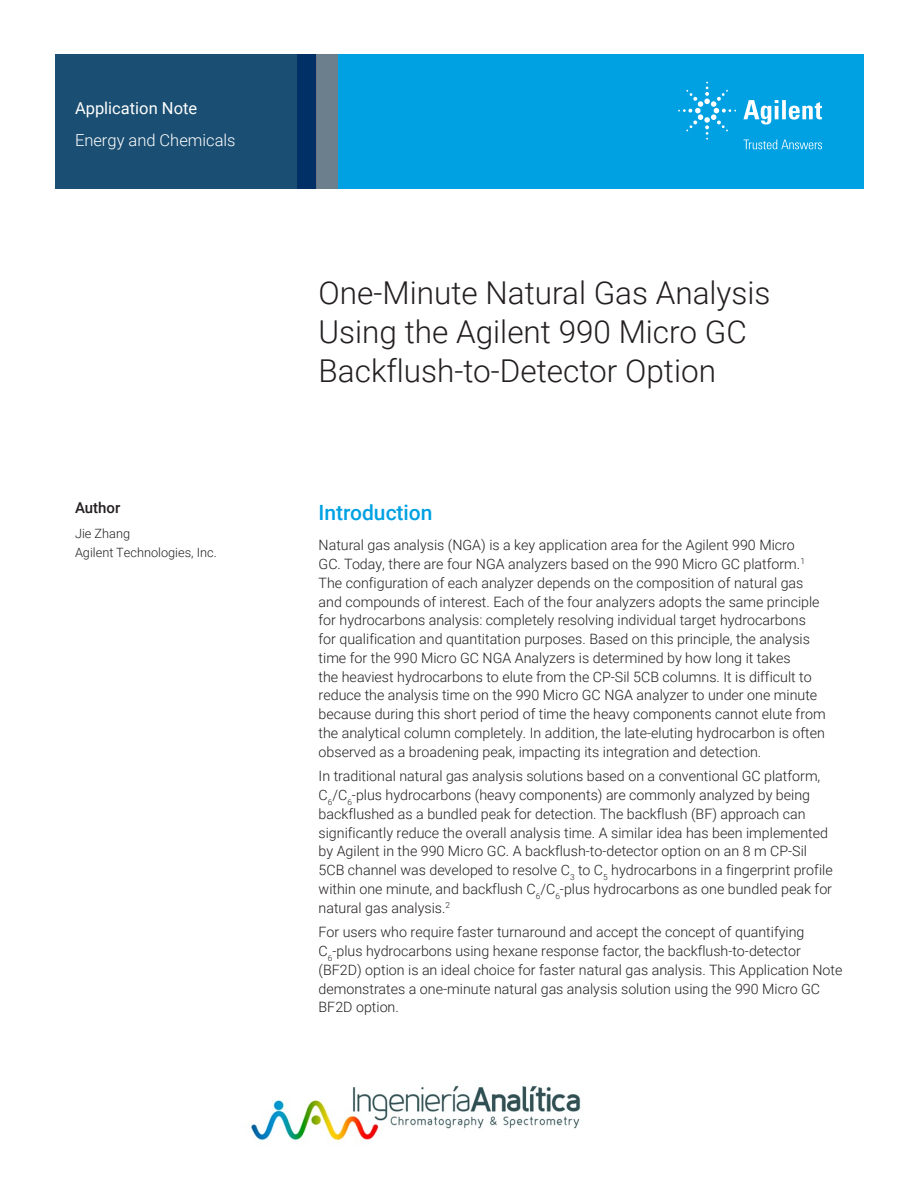
<style>
.page{position:relative;width:918px;height:1188px;background:#fff}
.page>*{position:absolute;margin:0;border:0;box-sizing:border-box;transform-origin:0 0}
.t1{font:300 31.5px/39px "Roboto";color:#231f20}
.Header_1{font:500 21px "Roboto";color:#00a1e3}
.Area_Identifier{font:300 16.5px "Roboto";color:#fff}
.Doctype{font:16.5px "Roboto";color:#fff}
.DATA_author_title{font:500 15px "Roboto";color:#231f20}
.Text{font:300 14.25px/18.8px "Roboto";color:#231f20}
.DATA_author_name___i{font:300 12.75px/18.8px "Roboto";color:#231f20}
</style>
<div class="page">
<div style="left:297px;top:54px;width:567px;height:135px;background:#00a1e3"></div>
<svg style="left:55px;top:54px;width:261px;height:135px;background:#184b71"></svg>
<div style="left:316px;top:54px;width:22px;height:135px;background:#6b808c"></div>
<svg style="left:743px;top:100px;width:79px;height:25px"></svg>
<svg style="left:678px;top:82px;width:58px;height:58px"></svg>
<svg style="left:744px;top:140px;width:78px;height:9px"></svg>
<img style="left:251px;top:1085px;width:330px;height:56px">
<p class="Doctype" style="left:75px;top:96px;width:124px">Application Note</p>
<p class="Area_Identifier" style="left:75px;top:129px;width:162px">Energy and Chemicals</p>
<p class="DATA_author_title" style="left:75px;top:498px;width:47px">Author</p>
<p class="DATA_author_name___i" style="left:75px;top:524px;width:143px">Jie Zhang<br>Agilent Technologies, Inc.</p>
<p class="t1" style="left:319px;top:272px;width:453px">One-Minute Natural Gas Analysis<br>Using the Agilent 990 Micro GC<br>Backflush-to-Detector Option</p>
<p class="Header_1" style="left:319px;top:498px;width:116px">Introduction</p>
<p class="Text" style="left:319px;top:535px;width:509px">Natural gas analysis (NGA) is a key application area for the Agilent 990 Micro<br>GC. Today, there are four NGA analyzers based on the 990 Micro GC platform.<sup>1<br></sup>The configuration of each analyzer depends on the composition of natural gas and compounds of interest. Each of the four analyzers adopts the same principle for hydrocarbons analysis: completely resolving individual target hydrocarbons for qualification and quantitation purposes. Based on this principle, the analysis time for the 990 Micro GC NGA Analyzers is determined by how long it takes<br>the heaviest hydrocarbons to elute from the CP-Sil 5CB columns. It is difficult to reduce the analysis time on the 990 Micro GC NGA analyzer to under one minute because during this short period of time the heavy components cannot elute from the analytical column completely. In addition, the late-eluting hydrocarbon is often observed as a broadening peak, impacting its integration and detection.</p>
<p class="Text" style="left:319px;top:766px;width:516px">In traditional natural gas analysis solutions based on a conventional GC platform, C<sub>6</sub>/C<sub>6</sub>-plus hydrocarbons (heavy components) are commonly analyzed by being backflushed as a bundled peak for detection. The backflush (BF) approach can significantly reduce the overall analysis time. A similar idea has been implemented by Agilent in the 990 Micro GC. A backflush-to-detector option on an 8 m CP-Sil 5CB channel was developed to resolve C<sub>3</sub> to C<sub>5</sub> hydrocarbons in a fingerprint profile within one minute, and backflush C<sub>6</sub>/C<sub>6</sub>-plus hydrocarbons as one bundled peak for natural gas analysis.<sup>2</sup></p>
<p class="Text" style="left:319px;top:922px;width:525px">For users who require faster turnaround and accept the concept of quantifying C<sub>6</sub>‑plus hydrocarbons using hexane response factor, the backflush-to-detector (BF2D) option is an ideal choice for faster natural gas analysis. This Application Note demonstrates a one-minute natural gas analysis solution using the 990 Micro GC BF2D option.</p>
</div>
